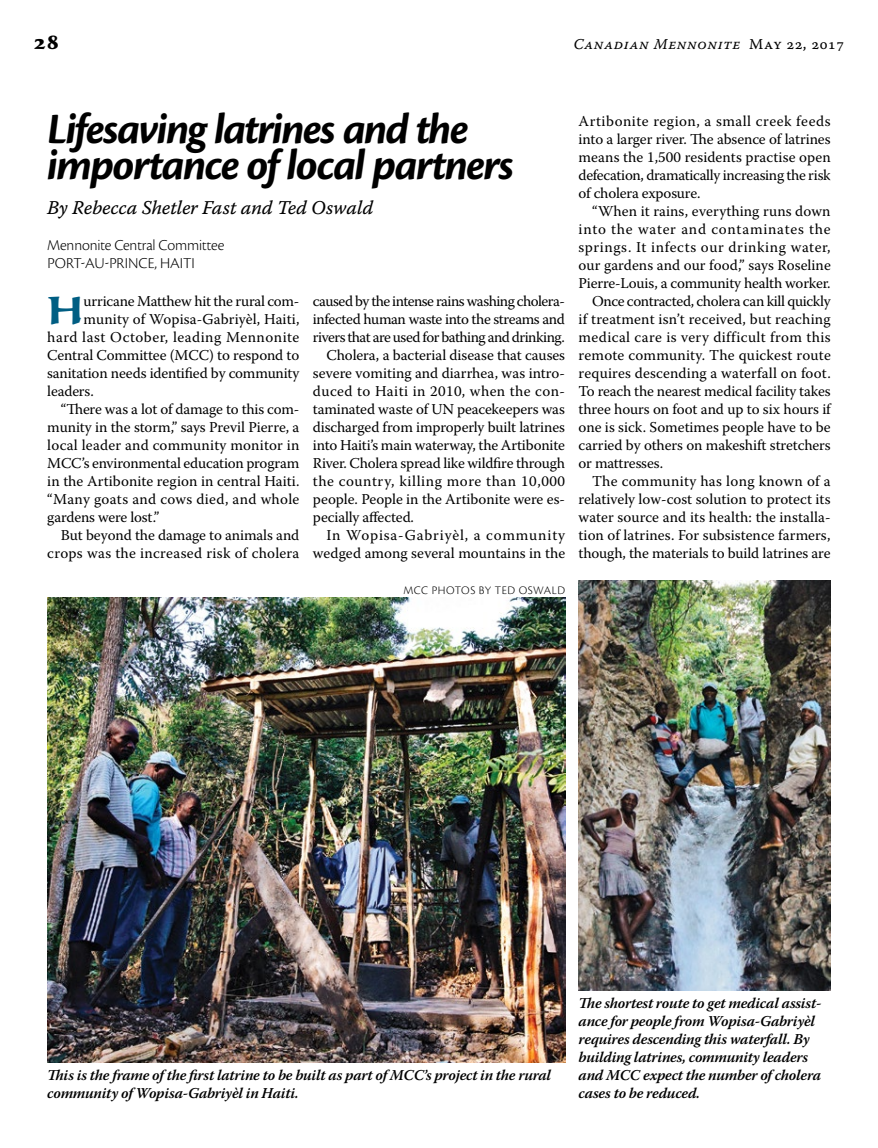
<style>
.page{position:relative;width:878px;height:1148px;background:#fff}
.page>*{position:absolute;margin:0;border:0;box-sizing:border-box;transform-origin:0 0}
.t1{font:italic 700 45px/36px "Cronos Pro";letter-spacing:-.04em;color:#000}
.t2{font:700 40.65px "Sava Pro";color:#005e83}
.t3{font:700 21px "Sava Pro";color:#000}
.t4{font:19.5px "Warnock Pro It Capt";letter-spacing:-.015em;color:#000}
.t5{font:300 15.75px/18px "Cronos Pro";letter-spacing:-.01em;color:#000}
.t6{font:15px/18px "Warnock Pro";letter-spacing:-.005em;color:#000;text-align:justify}
.t7{font:italic 600 15px/18px "Warnock Pro";letter-spacing:-.015em;color:#000}
.t8{font:15px "Warnock Pro";letter-spacing:.015em;color:#000}
.t9{font:15px "Warnock Pro";letter-spacing:.02em;color:#000}
.t10{font:15px "Warnock Pro";letter-spacing:-.035em;color:#000}
.t11{font:15px "Warnock Pro";letter-spacing:-.025em;color:#000}
.t12{font:15px "Warnock Pro";letter-spacing:.035em;color:#000}
.t13{font:15px "Warnock Pro";letter-spacing:.025em;color:#000}
.t14{font:15px "Warnock Pro";letter-spacing:.04em;color:#000}
.t15{font:15px "Warnock Pro";letter-spacing:.03em;color:#000}
.t16{font:15px "Warnock Pro";letter-spacing:.05em;color:#000}
.t17{font:15px "Warnock Pro";letter-spacing:.055em;color:#000}
.t18{font:15px "Warnock Pro It Capt";letter-spacing:.035em;color:#000}
.t19{font:300 12px "Cronos Pro";letter-spacing:.04em;color:#000}
.s1{font-family:"Warnock Pro Capt"}
</style>
<div class="page">
<img style="left:578px;top:580px;width:252px;height:410px">
<img style="left:47px;top:598px;width:518px;height:464px">
<h3 class="t3" style="left:34px;top:28px;width:27px">28</h3>
<p class="t18" style="left:573px;top:35px;width:272px">Canadian Mennonite <span class="s1">May 22, 2017</span></p>
<h1 class="t1" style="left:47px;top:112px;width:469px">Lifesaving latrines and the importance of local partners</h1>
<h3 class="t4" style="left:47px;top:195px;width:327px">By Rebecca Shetler Fast and Ted Oswald</h3>
<p class="t5" style="left:47px;top:236px;width:179px">Mennonite Central Committee<br>PORT-AU-PRINCE, HAITI</p>
<h2 class="t2" style="left:47px;top:283px;width:38px">H</h2>
<p class="t6" style="left:84px;top:292px;width:217px">urricane Matthew hit the rural com-</p>
<p class="t10" style="left:313px;top:292px;width:253px">caused by the intense rains washing cholera-</p>
<p class="t11" style="left:313px;top:310px;width:253px">infected human waste into the streams and</p>
<p class="t10" style="left:313px;top:328px;width:254px">rivers that are used for bathing and drinking.</p>
<p class="t6" style="left:326px;top:346px;width:240px">Cholera, a bacterial disease that causes</p>
<p class="t6" style="left:313px;top:364px;width:253px">severe vomiting and diarrhea, was intro-</p>
<p class="t15" style="left:313px;top:382px;width:254px">duced to Haiti in 2010, when the con-</p>
<p class="t6" style="left:313px;top:400px;width:253px">taminated waste of UN peacekeepers was</p>
<p class="t6" style="left:313px;top:418px;width:253px">discharged from improperly built latrines</p>
<p class="t6" style="left:313px;top:436px;width:253px">into Haiti’s main waterway, the Artibonite</p>
<p class="t6" style="left:313px;top:454px;width:253px">River. Cholera spread like wildfire through</p>
<p class="t14" style="left:313px;top:472px;width:254px">the country, killing more than 10,000</p>
<p class="t6" style="left:313px;top:490px;width:254px">people. People in the Artibonite were es-</p>
<p class="t6" style="left:313px;top:508px;width:103px">pecially affected.</p>
<p class="t17" style="left:326px;top:526px;width:240px">In Wopisa-Gabriyèl, a community</p>
<p class="t6" style="left:313px;top:544px;width:254px">wedged among several mountains in the</p>
<p class="t6" style="left:84px;top:310px;width:217px">munity of Wopisa-Gabriyèl, Haiti,</p>
<p class="t12" style="left:47px;top:328px;width:254px">hard last October, leading Mennonite</p>
<p class="t6" style="left:47px;top:346px;width:253px">Central Committee (MCC) to respond to</p>
<p class="t6" style="left:47px;top:364px;width:253px">sanitation needs identified by community</p>
<p class="t6" style="left:47px;top:382px;width:48px">leaders.</p>
<p class="t6" style="left:61px;top:400px;width:240px">“There was a lot of damage to this com-</p>
<p class="t6" style="left:47px;top:418px;width:253px">munity in the storm,” says Previl Pierre, a</p>
<p class="t8" style="left:47px;top:436px;width:254px">local leader and community monitor in</p>
<p class="t6" style="left:47px;top:454px;width:253px">MCC’s environmental education program</p>
<p class="t6" style="left:47px;top:472px;width:254px">in the Artibonite region in central Haiti.</p>
<p class="t9" style="left:47px;top:490px;width:253px">“Many goats and cows died, and whole</p>
<p class="t6" style="left:47px;top:508px;width:113px">gardens were lost.”</p>
<p class="t6" style="left:61px;top:526px;width:240px">But beyond the damage to animals and</p>
<p class="t9" style="left:47px;top:544px;width:254px">crops was the increased risk of cholera</p>
<p class="t19" style="left:403px;top:583px;width:163px">MCC PHOTOS BY TED OSWALD</p>
<p class="t6" style="left:578px;top:112px;width:254px">Artibonite region, a small creek feeds into a larger river. The absence of latrines means the 1,500 residents practise open defecation, dramatically increasing the risk of cholera exposure.</p>
<p class="t6" style="left:592px;top:202px;width:240px">“When it rains, everything runs down</p>
<p class="t16" style="left:578px;top:220px;width:254px">into the water and contaminates the</p>
<p class="t12" style="left:578px;top:238px;width:253px">springs. It infects our drinking water,</p>
<p class="t6" style="left:578px;top:256px;width:254px">our gardens and our food,” says Roseline</p>
<p class="t6" style="left:578px;top:274px;width:253px">Pierre-Louis, a community health worker.</p>
<p class="t11" style="left:592px;top:292px;width:240px">Once contracted, cholera can kill quickly</p>
<p class="t8" style="left:578px;top:310px;width:253px">if treatment isn’t received, but reaching</p>
<p class="t13" style="left:578px;top:328px;width:253px">medical care is very difficult from this</p>
<p class="t8" style="left:578px;top:346px;width:254px">remote community. The quickest route</p>
<p class="t6" style="left:578px;top:364px;width:254px">requires descending a waterfall on foot.</p>
<p class="t6" style="left:578px;top:382px;width:253px">To reach the nearest medical facility takes</p>
<p class="t6" style="left:578px;top:400px;width:254px">three hours on foot and up to six hours if</p>
<p class="t6" style="left:578px;top:418px;width:253px">one is sick. Sometimes people have to be</p>
<p class="t6" style="left:578px;top:436px;width:254px">carried by others on makeshift stretchers</p>
<p class="t6" style="left:578px;top:454px;width:86px">or mattresses.</p>
<p class="t9" style="left:592px;top:472px;width:240px">The community has long known of a</p>
<p class="t6" style="left:578px;top:490px;width:253px">relatively low-cost solution to protect its</p>
<p class="t6" style="left:578px;top:508px;width:253px">water source and its health: the installa-</p>
<p class="t6" style="left:578px;top:526px;width:253px">tion of latrines. For subsistence farmers,</p>
<p class="t6" style="left:578px;top:544px;width:253px">though, the materials to build latrines are</p>
<p class="t7" style="left:47px;top:1066px;width:505px">This is the frame of the first latrine to be built as part of MCC’s project in the rural community of Wopisa-Gabriyèl in Haiti.</p>
<p class="t7" style="left:578px;top:994px;width:244px">The shortest route to get medical assist&shy;ance for people from Wopisa-Gabriyèl requires descending this waterfall. By building latrines, community leaders and MCC expect the number of cholera cases to be reduced.</p>
</div>
